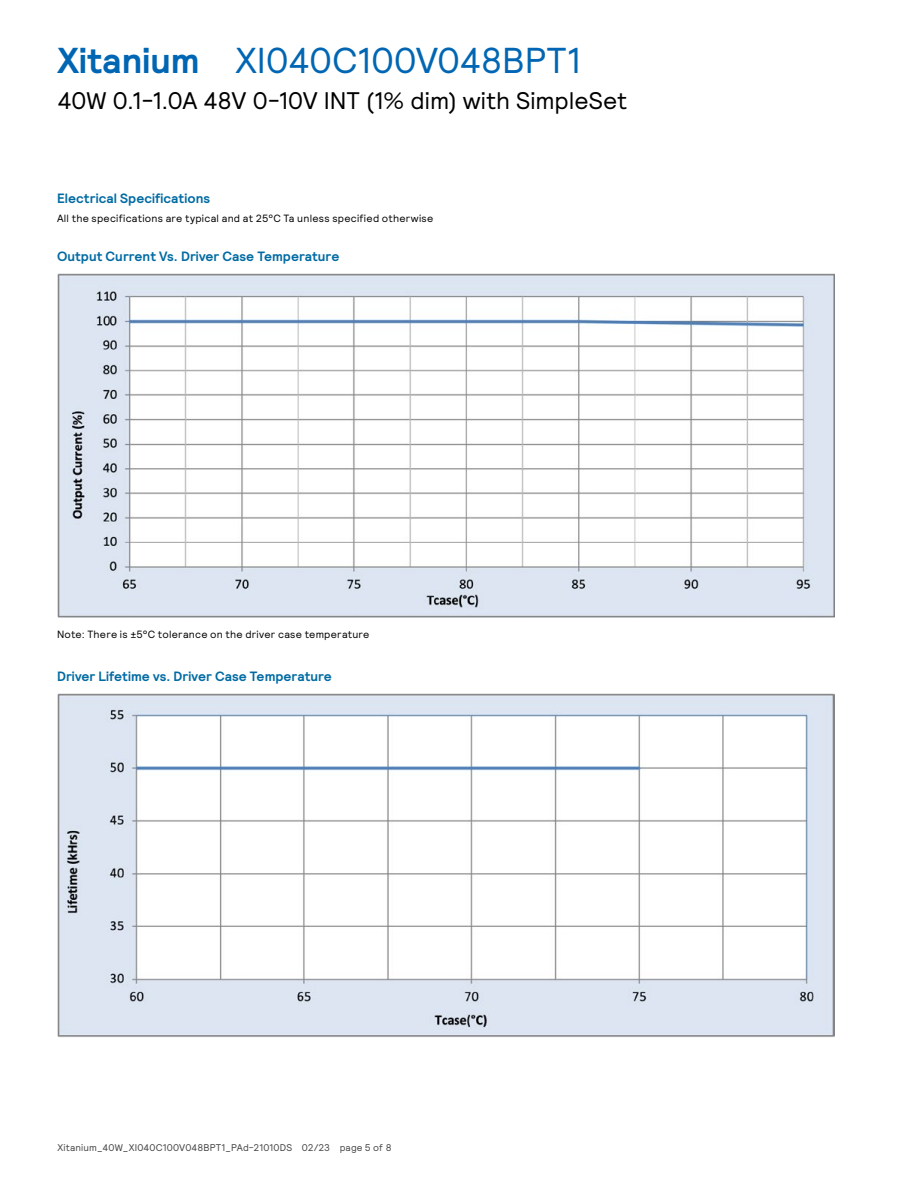
<style>
.page{position:relative;width:918px;height:1188px;background:#fff}
.page>*{position:absolute;margin:0;border:0;box-sizing:border-box;transform-origin:0 0}
.t1{font:36px "Signify Relative";letter-spacing:-.005em;color:#0066b3}
.t2{font:24px "Signify Relative";color:#000}
.t3{font:700 13.5px "Signify Relative";letter-spacing:.005em;color:#006ba3}
.t4{font:10.5px "Signify Relative";letter-spacing:.025em;color:#000}
.t5{font:9.75px "Signify Relative";letter-spacing:.015em;color:#464547}
.s1{font-weight:700}
</style>
<div class="page">
<img style="left:57px;top:693px;width:777px;height:345px">
<img style="left:57px;top:273px;width:777px;height:345px">
<h1 class="t1" style="left:57px;top:37px;width:525px"><span class="s1">Xitanium</span> XI040C100V048BPT1</h1>
<h2 class="t2" style="left:57px;top:85px;width:571px">40W 0.1-1.0A 48V 0-10V INT (1% dim) with SimpleSet</h2>
<p class="t3" style="left:57px;top:189px;width:155px">Electrical Specifications</p>
<p class="t4" style="left:57px;top:212px;width:378px">All the specifications are typical and at 25°C Ta unless specified otherwise</p>
<p class="t3" style="left:57px;top:248px;width:284px">Output Current Vs. Driver Case Temperature</p>
<p class="t4" style="left:57px;top:627px;width:314px">Note: There is ±5°C tolerance on the driver case temperature</p>
<p class="t3" style="left:57px;top:667px;width:276px">Driver Lifetime vs. Driver Case Temperature</p>
<p class="t5" style="left:57px;top:1141px;width:336px">Xitanium_40W_XI040C100V048BPT1_PAd-21010DS 02/23 page 5 of 8</p>
</div>
